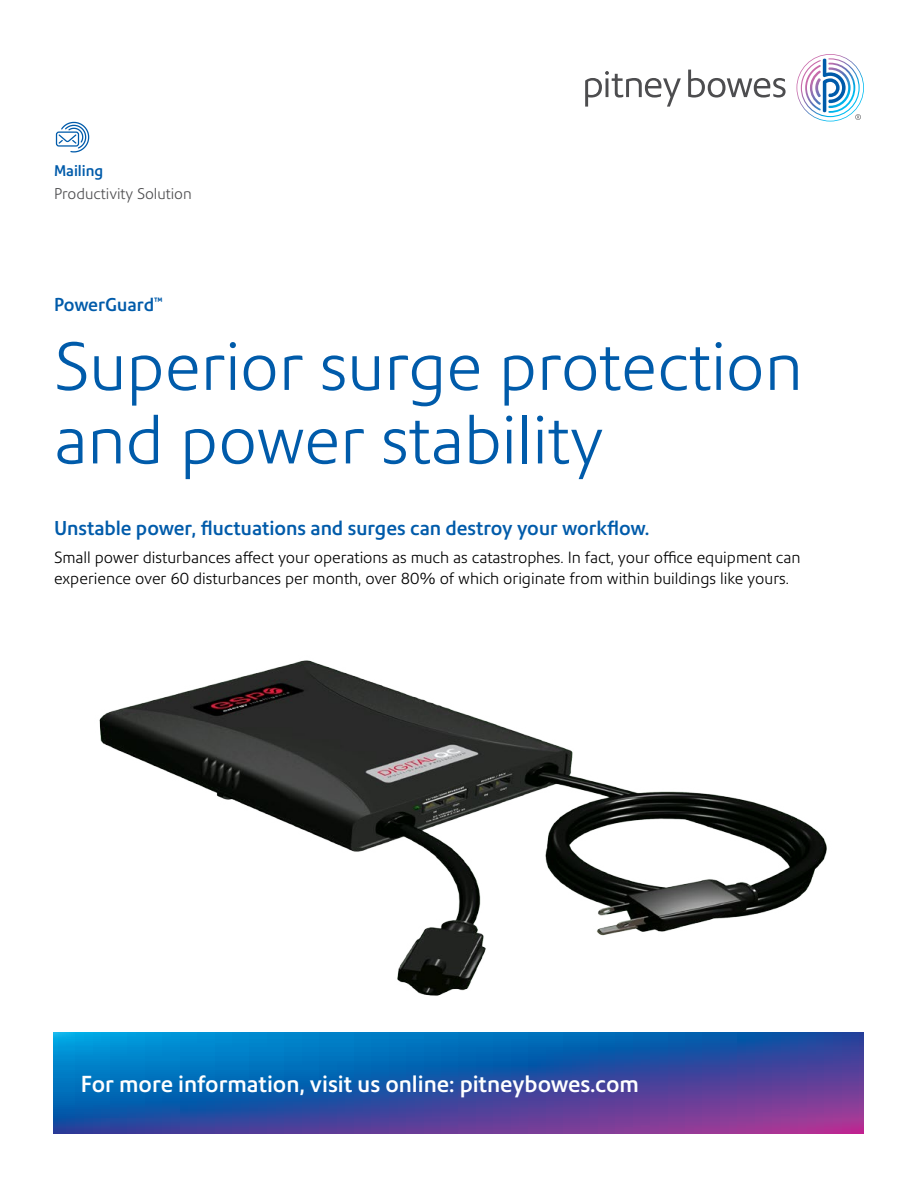
<style>
.page{position:relative;width:918px;height:1188px;background:#fff}
.page>*{position:absolute;margin:0;border:0;box-sizing:border-box;transform-origin:0 0}
.t1{font:300 66px/73.5px "Precision Sans";color:#005baa}
.t2{font:500 22.5px "Precision Sans";color:#fff}
.t3{font:500 19.5px "Precision Sans";color:#005baa}
.t4{font:500 18px "Precision Sans";color:#005baa}
.t5{font:300 15.75px/21px "Precision Sans";color:#000}
.t6{font:300 15px "Precision Sans";color:#4d4d4f}
.t7{font:500 15px "Precision Sans";color:#005baa}
</style>
<div class="page">
<img style="left:99px;top:660px;width:728px;height:336px">
<svg style="left:54px;top:1033px;width:810px;height:101px;background:#2c56a9"></svg>
<div style="left:56px;top:131px;width:23px;height:16px;border:1px solid #005baa;border-radius:2px"></div>
<svg style="left:57px;top:122px;width:33px;height:31px"></svg>
<svg style="left:585px;top:70px;width:201px;height:37px"></svg>
<svg style="left:796px;top:54px;width:68px;height:68px"></svg>
<p class="t7" style="left:54px;top:162px;width:51px">Mailing</p>
<p class="t6" style="left:54px;top:185px;width:139px">Productivity Solution</p>
<p class="t4" style="left:54px;top:293px;width:110px">PowerGuard<sup>™</sup></p>
<h1 class="t1" style="left:54px;top:330px;width:750px">Superior surge protection and power stability</h1>
<p class="t3" style="left:54px;top:517px;width:597px">Unstable power, fluctuations and surges can destroy your workflow.</p>
<p class="t5" style="left:54px;top:547px;width:748px">Small power disturbances affect your operations as much as catastrophes. In fact, your office equipment can experience over 60 disturbances per month, over 80% of which originate from within buildings like yours.</p>
<h2 class="t2" style="left:81px;top:1071px;width:559px">For more information, visit us online: pitneybowes.com</h2>
</div>
